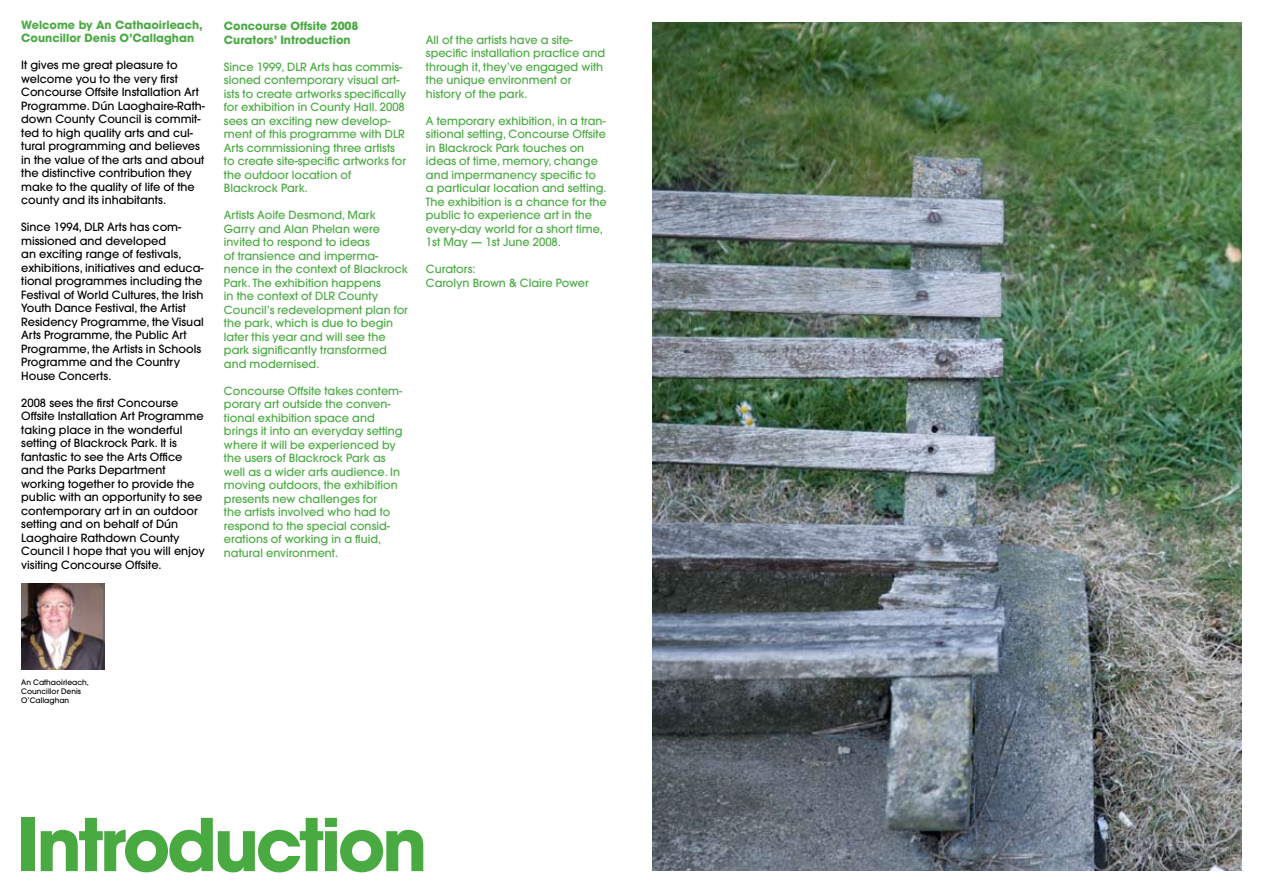
<style>
.page{position:relative;width:1263px;height:893px;background:#fff}
.page>*{position:absolute;margin:0;border:0;box-sizing:border-box;transform-origin:0 0}
.t1{font:700 72px "Avant Garde";letter-spacing:-.05em;color:#4aaa42}
.t2{font:500 11.25px/13.5px "Avant Garde";color:#4aaa42}
.t3{font:500 11.25px/13.5px "Avant Garde";color:#000}
.t4{font:700 11.25px/13.5px "Avant Garde";color:#4aaa42}
.t5{font:500 7.5px/9px "Avant Garde";color:#000}
</style>
<div class="page">
<img style="left:653px;top:23px;width:589px;height:847px">
<img style="left:21px;top:583px;width:84px;height:86px">
<p class="t4" style="left:21px;top:18px;width:183px">Welcome by An Cathaoirleach,<br>Councillor Denis O’Callaghan</p>
<p class="t3" style="left:21px;top:58px;width:185px">It gives me great pleasure to welcome you to the very first<br>Concourse Offsite Installation Art<br>Programme. Dún Laoghaire-Rath&shy;down County Council is commit&shy;ted to high quality arts and cul&shy;tural programming and believes in the value of the arts and about the distinctive contribution they make to the quality of life of the county and its inhabitants.</p>
<p class="t3" style="left:21px;top:220px;width:184px">Since 1994, DLR Arts has com&shy;missioned and developed<br>an exciting range of festivals, exhibitions, initiatives and educa&shy;tional programmes including the<br>Festival of World Cultures, the Irish<br>Youth Dance Festival, the Artist<br>Residency Programme, the Visual<br>Arts Programme, the Public Art<br>Programme, the Artists in Schools<br>Programme and the Country<br>House Concerts.</p>
<p class="t3" style="left:21px;top:396px;width:185px">2008 sees the first Concourse<br>Offsite Installation Art Programme taking place in the wonderful setting of Blackrock Park. It is fantastic to see the Arts Office and the Parks Department working together to provide the public with an opportunity to see contemporary art in an outdoor setting and on behalf of Dún<br>Laoghaire Rathdown County<br>Council I hope that you will enjoy visiting Concourse Offsite.</p>
<p class="t4" style="left:224px;top:19px;width:136px">Concourse Offsite 2008<br>Curators’ Introduction</p>
<p class="t2" style="left:224px;top:60px;width:184px">Since 1999, DLR Arts has commis&shy;sioned contemporary visual art&shy;ists to create artworks specifically for exhibition in County Hall. 2008 sees an exciting new develop&shy;ment of this programme with DLR<br>Arts commissioning three artists to create site-specific artworks for the outdoor location of<br>Blackrock Park.</p>
<p class="t2" style="left:224px;top:208px;width:185px">Artists Aoife Desmond, Mark<br>Garry and Alan Phelan were invited to respond to ideas<br>of transience and imperma&shy;nence in the context of Blackrock<br>Park. The exhibition happens<br>in the context of DLR County<br>Council’s redevelopment plan for the park, which is due to begin later this year and will see the park significantly transformed and modernised.</p>
<p class="t2" style="left:224px;top:384px;width:180px">Concourse Offsite takes contem&shy;porary art outside the conven&shy;tional exhibition space and brings it into an everyday setting where it will be experienced by the users of Blackrock Park as well as a wider arts audience. In moving outdoors, the exhibition presents new challenges for<br>the artists involved who had to respond to the special consid&shy;erations of working in a fluid, natural environment.</p>
<p class="t2" style="left:426px;top:33px;width:181px">All of the artists have a site&shy;specific installation practice and through it, they’ve engaged with the unique environment or history of the park.</p>
<p class="t2" style="left:426px;top:114px;width:182px">A temporary exhibition, in a tran&shy;sitional setting, Concourse Offsite in Blackrock Park touches on ideas of time, memory, change and impermanency specific to a particular location and setting.<br>The exhibition is a chance for the public to experience art in the every-day world for a short time,<br>1st May — 1st June 2008.</p>
<p class="t2" style="left:426px;top:262px;width:164px">Curators:<br>Carolyn Brown &amp; Claire Power</p>
<p class="t5" style="left:21px;top:678px;width:69px">An Cathaoirleach,<br>Councillor Denis<br>O’Callaghan</p>
<h1 class="t1" style="left:17px;top:798px;width:412px">Introduction</h1>
</div>
